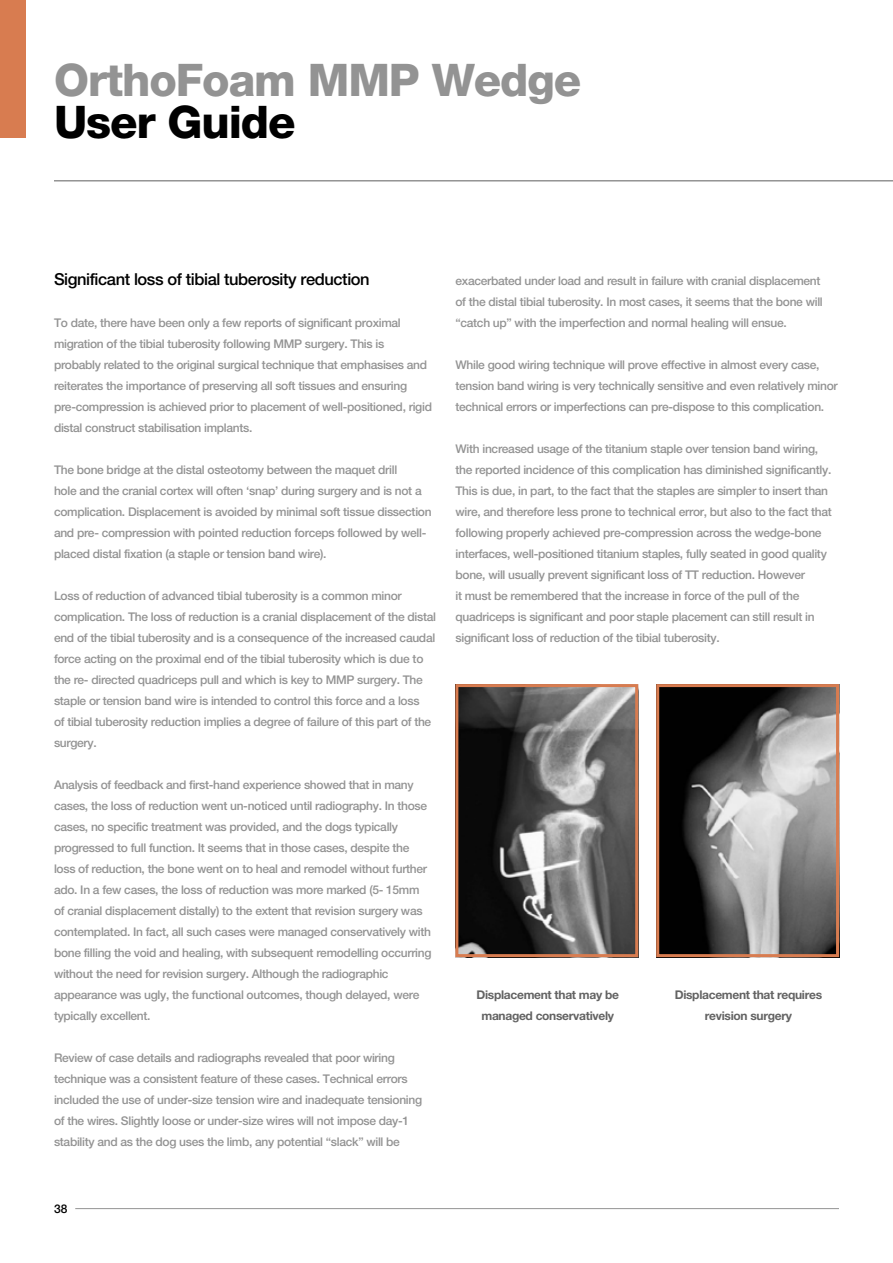
<style>
.page{position:relative;width:893px;height:1263px;background:#fff}
.page>*{position:absolute;margin:0;border:0;box-sizing:border-box;transform-origin:0 0}
.t1{font:800 45px "Helvetica Neue";letter-spacing:-.025em;color:#939393}
.t2{font:800 45px "Helvetica Neue";letter-spacing:-.025em;color:#000}
.t3{font:500 16.5px "Helvetica Neue";letter-spacing:-.025em;color:#000}
.t4{font:500 12px/21px "Helvetica Neue";letter-spacing:-.025em;color:#939393}
.t5{font:700 12px/21px "Helvetica Neue";letter-spacing:-.025em;color:#636363;text-align:center}
.t6{font:500 12px "Helvetica Neue";color:#000}
</style>
<div class="page">
<hr style="left:75px;top:1208px;width:764px;height:1px;background:#939393">
<div style="left:0;top:0;width:26px;height:138px;background:#d87c50"></div>
<hr style="left:54px;top:180px;width:839px;height:2px;background:#939393">
<img style="left:660px;top:688px;width:175px;height:265px">
<div style="left:656px;top:684px;width:183px;height:273px;border:3px solid #d87c50"></div>
<img style="left:459px;top:688px;width:175px;height:265px">
<div style="left:455px;top:684px;width:183px;height:273px;border:3px solid #d87c50"></div>
<h1 class="t1" style="left:54px;top:53px;width:529px">OrthoFoam MMP Wedge</h1>
<h1 class="t2" style="left:54px;top:95px;width:243px">User Guide</h1>
<h2 class="t3" style="left:54px;top:269px;width:317px">Significant loss of tibial tuberosity reduction</h2>
<p class="t4" style="left:54px;top:312px;width:379px">To date, there have been only a few reports of significant proximal migration of the tibial tuberosity following MMP surgery. This is probably related to the original surgical technique that emphasises and reiterates the importance of preserving all soft tissues and ensuring pre-compression is achieved prior to placement of well-positioned, rigid distal construct stabilisation implants.</p>
<p class="t4" style="left:54px;top:459px;width:379px">The bone bridge at the distal osteotomy between the maquet drill<br>hole and the cranial cortex will often ‘snap’ during surgery and is not a complication. Displacement is avoided by minimal soft tissue dissection and pre- compression with pointed reduction forceps followed by well&shy;placed distal fixation (a staple or tension band wire).</p>
<p class="t4" style="left:54px;top:585px;width:383px">Loss of reduction of advanced tibial tuberosity is a common minor complication. The loss of reduction is a cranial displacement of the distal end of the tibial tuberosity and is a consequence of the increased caudal force acting on the proximal end of the tibial tuberosity which is due to the re- directed quadriceps pull and which is key to MMP surgery. The staple or tension band wire is intended to control this force and a loss<br>of tibial tuberosity reduction implies a degree of failure of this part of the surgery.</p>
<p class="t4" style="left:54px;top:774px;width:379px">Analysis of feedback and first-hand experience showed that in many cases, the loss of reduction went un-noticed until radiography. In those cases, no specific treatment was provided, and the dogs typically progressed to full function. It seems that in those cases, despite the loss of reduction, the bone went on to heal and remodel without further ado. In a few cases, the loss of reduction was more marked (5- 15mm of cranial displacement distally) to the extent that revision surgery was contemplated. In fact, all such cases were managed conservatively with bone filling the void and healing, with subsequent remodelling occurring without the need for revision surgery. Although the radiographic appearance was ugly, the functional outcomes, though delayed, were typically excellent.</p>
<p class="t4" style="left:54px;top:1047px;width:370px">Review of case details and radiographs revealed that poor wiring technique was a consistent feature of these cases. Technical errors included the use of under-size tension wire and inadequate tensioning of the wires. Slightly loose or under-size wires will not impose day-1 stability and as the dog uses the limb, any potential “slack” will be</p>
<p class="t4" style="left:455px;top:270px;width:369px">exacerbated under load and result in failure with cranial displacement of the distal tibial tuberosity. In most cases, it seems that the bone will “catch up” with the imperfection and normal healing will ensue.</p>
<p class="t4" style="left:455px;top:354px;width:384px">While good wiring technique will prove effective in almost every case, tension band wiring is very technically sensitive and even relatively minor technical errors or imperfections can pre-dispose to this complication.</p>
<p class="t4" style="left:455px;top:438px;width:378px">With increased usage of the titanium staple over tension band wiring, the reported incidence of this complication has diminished significantly.<br>This is due, in part, to the fact that the staples are simpler to insert than wire, and therefore less prone to technical error, but also to the fact that following properly achieved pre-compression across the wedge-bone interfaces, well-positioned titanium staples, fully seated in good quality bone, will usually prevent significant loss of TT reduction. However<br>it must be remembered that the increase in force of the pull of the quadriceps is significant and poor staple placement can still result in significant loss of reduction of the tibial tuberosity.</p>
<p class="t5" style="left:476px;top:984px;width:144px">Displacement that may be managed conservatively</p>
<p class="t5" style="left:675px;top:984px;width:149px">Displacement that requires revision surgery</p>
<p class="t6" style="left:54px;top:1201px;width:15px">38</p>
</div>
